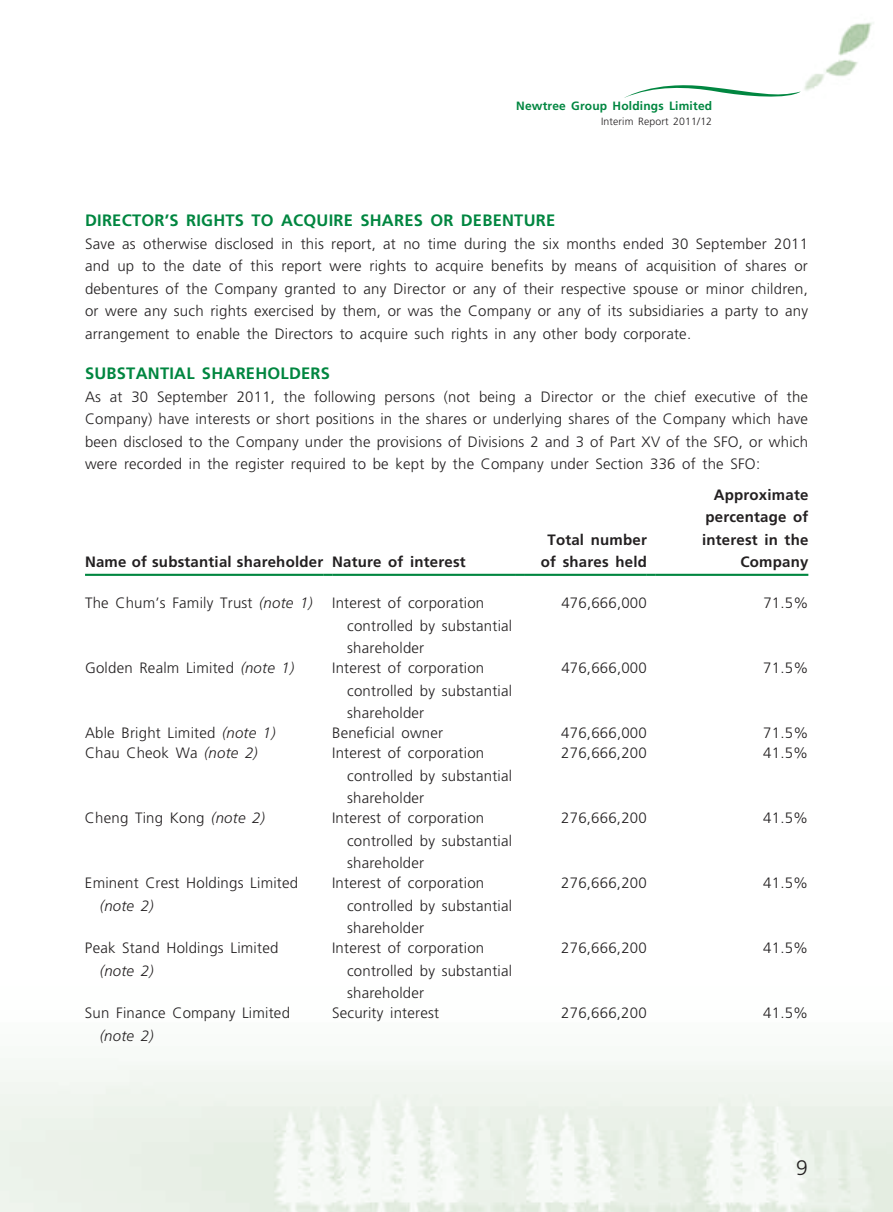
<style>
.page{position:relative;width:893px;height:1212px;background:#fff}
.page>*{position:absolute;margin:0;border:0;box-sizing:border-box;transform-origin:0 0}
.t1{font:300 21px "Frutiger LT Std";color:#232021}
.t2{font:700 16.5px "Frutiger LT Std";letter-spacing:.18em;color:#008640}
.t3{font:700 16.5px "Frutiger LT Std";letter-spacing:.015em;color:#008640}
.t4{font:300 15px/22.5px "Frutiger LT Std";letter-spacing:.015em;color:#232021}
.t5{font:700 15px/22.5px "Frutiger LT Std";letter-spacing:.015em;color:#232021;text-align:center}
.t6{font:italic 300 15px "Frutiger LT Std";letter-spacing:.015em;color:#232021}
.t7{font:700 12px "Frutiger LT Std";letter-spacing:.015em;color:#008640}
.t8{font:300 10.5px "Frutiger LT Std";letter-spacing:.015em;color:#232021}
.s1{font-style:italic}
</style>
<div class="page">
<svg style="left:624px;top:85px;width:177px;height:13px"></svg>
<hr style="left:85px;top:574px;width:238px;height:2px;background:#008640">
<svg style="left:323px;top:574px;width:9px;height:2px"></svg>
<hr style="left:332px;top:574px;width:183px;height:2px;background:#008640">
<svg style="left:515px;top:574px;width:9px;height:2px"></svg>
<hr style="left:524px;top:574px;width:123px;height:2px;background:#008640">
<svg style="left:647px;top:574px;width:9px;height:2px"></svg>
<hr style="left:656px;top:574px;width:152px;height:2px;background:#008640">
<p class="t7" style="left:516px;top:99px;width:197px">Newtree Group Holdings Limited</p>
<p class="t8" style="left:601px;top:115px;width:113px">Interim Report 2011/12</p>
<p class="t2" style="left:85px;top:211px;width:112px">Director’s righ</p>
<p class="t2" style="left:226px;top:211px;width:157px">tS to acquire shar</p>
<p class="t3" style="left:404px;top:211px;width:152px">es or debenture</p>
<p class="t4" style="left:85px;top:233px;width:725px;text-align:justify">Save as otherwise disclosed in this report, at no time during the six months ended 30 September 2011 and up to the date of this report were rights to acquire benefits by means of acquisition of shares or debentures of the Company granted to any Director or any of their respective spouse or minor children, or were any such rights exercised by them, or was the Company or any of its subsidiaries a party to any arrangement to enable the Directors to acquire such rights in any other body corporate.</p>
<p class="t2" style="left:85px;top:364px;width:94px">Substantial</p>
<p class="t2" style="left:202px;top:364px;width:22px">shar</p>
<p class="t2" style="left:246px;top:364px;width:86px">eholders</p>
<p class="t4" style="left:85px;top:386px;width:725px;text-align:justify">As at 30 September 2011, the following persons (not being a Director or the chief executive of the Company) have interests or short positions in the shares or underlying shares of the Company which have been disclosed to the Company under the provisions of Divisions 2 and 3 of Part XV of the SFO, or which were recorded in the register required to be kept by the Company under Section 336 of the SFO:</p>
<p class="t5" style="left:85px;top:551px;width:382px">Name of substantial shareholder Nature of interest</p>
<p class="t5" style="left:541px;top:528px;width:108px">Total number of shares held</p>
<p class="t5" style="left:702px;top:483px;width:108px;text-align:right">Approximate percentage of interest in the<br>Company</p>
<p class="t4" style="left:85px;top:592px;width:229px">The Chum’s Family Trust <span class="s1">(note 1)</span></p>
<p class="t4" style="left:347px;top:592px;width:167px;text-indent:-15px">Interest of corporation controlled by substantial shareholder</p>
<p class="t4" style="left:561px;top:592px;width:87px">476,666,000</p>
<p class="t4" style="left:763px;top:592px;width:47px">71.5%</p>
<p class="t4" style="left:85px;top:657px;width:211px">Golden Realm Limited <span class="s1">(note 1)</span></p>
<p class="t4" style="left:347px;top:657px;width:167px;text-indent:-15px">Interest of corporation controlled by substantial shareholder</p>
<p class="t4" style="left:561px;top:657px;width:87px">476,666,000</p>
<p class="t4" style="left:763px;top:657px;width:47px">71.5%</p>
<p class="t4" style="left:85px;top:722px;width:192px">Able Bright Limited <span class="s1">(note 1)</span></p>
<p class="t4" style="left:332px;top:722px;width:113px">Beneficial owner</p>
<p class="t4" style="left:561px;top:722px;width:87px">476,666,000</p>
<p class="t4" style="left:763px;top:722px;width:47px">71.5%</p>
<p class="t4" style="left:85px;top:742px;width:174px">Chau Cheok Wa <span class="s1">(note 2)</span></p>
<p class="t4" style="left:347px;top:742px;width:167px;text-indent:-15px">Interest of corporation controlled by substantial shareholder</p>
<p class="t4" style="left:561px;top:742px;width:87px">276,666,200</p>
<p class="t4" style="left:763px;top:742px;width:47px">41.5%</p>
<p class="t4" style="left:85px;top:807px;width:181px">Cheng Ting Kong <span class="s1">(note 2)</span></p>
<p class="t4" style="left:347px;top:807px;width:167px;text-indent:-15px">Interest of corporation controlled by substantial shareholder</p>
<p class="t4" style="left:561px;top:807px;width:87px">276,666,200</p>
<p class="t4" style="left:763px;top:807px;width:47px">41.5%</p>
<p class="t4" style="left:85px;top:872px;width:215px">Eminent Crest Holdings Limited</p>
<p class="t6" style="left:100px;top:897px;width:55px">(note 2)</p>
<p class="t4" style="left:347px;top:872px;width:167px;text-indent:-15px">Interest of corporation controlled by substantial shareholder</p>
<p class="t4" style="left:561px;top:872px;width:87px">276,666,200</p>
<p class="t4" style="left:763px;top:872px;width:47px">41.5%</p>
<p class="t4" style="left:85px;top:937px;width:195px">Peak Stand Holdings Limited</p>
<p class="t6" style="left:100px;top:962px;width:55px">(note 2)</p>
<p class="t4" style="left:85px;top:1002px;width:207px">Sun Finance Company Limited</p>
<p class="t6" style="left:100px;top:1027px;width:55px">(note 2)</p>
<p class="t4" style="left:347px;top:937px;width:167px;text-indent:-15px">Interest of corporation controlled by substantial shareholder</p>
<p class="t4" style="left:561px;top:937px;width:87px">276,666,200</p>
<p class="t4" style="left:763px;top:937px;width:47px">41.5%</p>
<p class="t4" style="left:332px;top:1002px;width:109px">Security interest</p>
<p class="t4" style="left:561px;top:1002px;width:87px">276,666,200</p>
<p class="t4" style="left:763px;top:1002px;width:47px">41.5%</p>
<h1 class="t1" style="left:796px;top:1156px;width:13px">9</h1>
</div>
